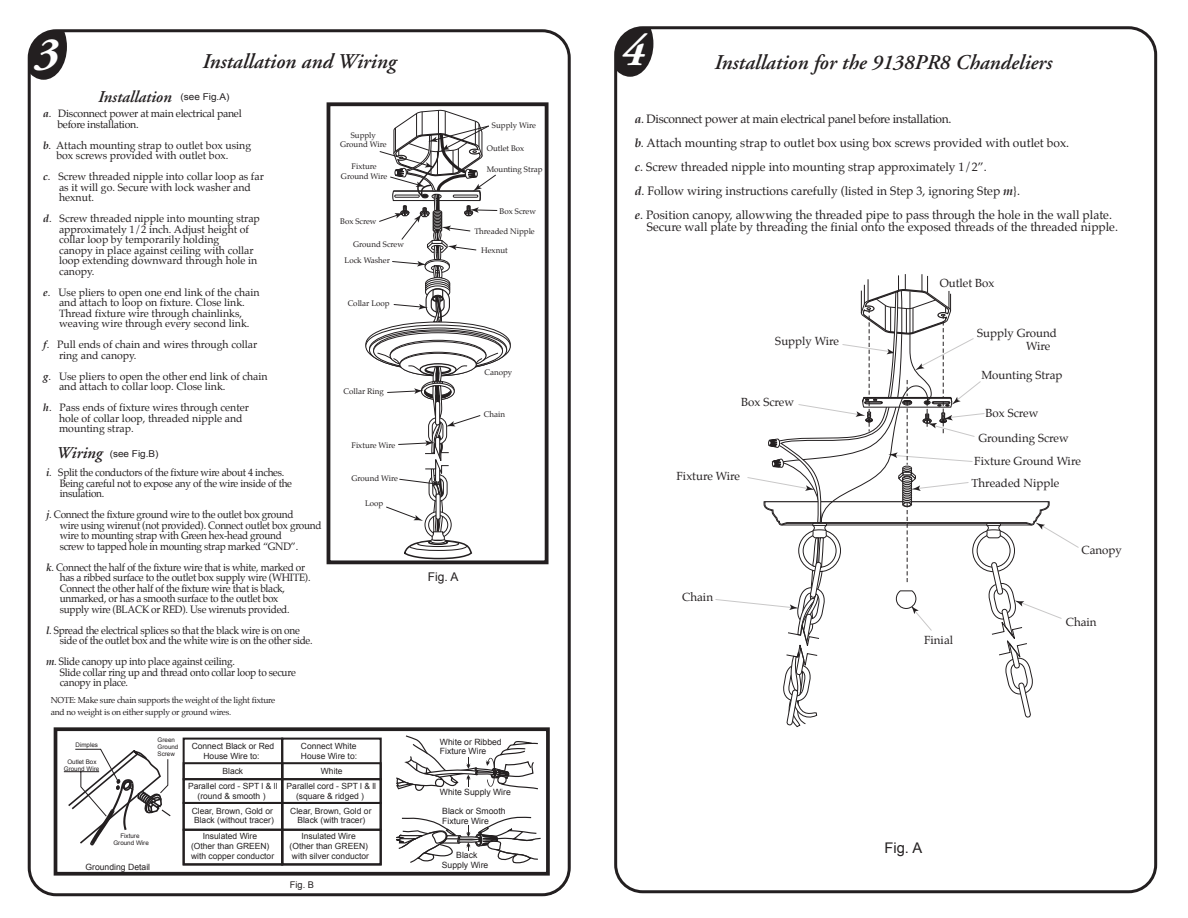
<style>
.page{position:relative;width:1188px;height:918px;background:#fff}
.page>*{position:absolute;margin:0;border:0;box-sizing:border-box;transform-origin:0 0}
.t1{font:italic 700 45px "Adobe Garamond";color:#fff}
.t2{font:italic 600 21px "Adobe Garamond";color:#231f20}
.t3{font:italic 600 16.5px "Adobe Garamond";color:#231f20}
.t4{font:14.7px "Arial";color:#231f20}
.t5{font:12px/24px "Palatino";color:#231f20}
.t6{font:12px "Arial";color:#231f20}
.t7{font:11.55px/12.9px "Palatino";color:#231f20}
.t8{font:10.5px/10.5px "Palatino";letter-spacing:-.025em;color:#231f20;scale:.96 1}
.t9{font:10.5px/10.5px "Palatino";color:#231f20}
.t10{font:10.5px/10.5px "Palatino";letter-spacing:-.025em;color:#231f20}
.t11{font:9.45px "Arial";color:#231f20;scale:1.06 1}
.t12{font:9.3px "Arial";color:#231f20}
.t13{font:8.7px/9.8px "Arial";color:#231f20}
.t14{font:8.55px/9.4px "Arial";color:#231f20;text-align:center}
.t15{font:8.55px/12px "Palatino";letter-spacing:-.025em;color:#231f20}
.t16{font:7.95px/9.6px "Palatino";color:#231f20;text-align:center}
.t17{font:6.3px/7.1px "Arial";color:#231f20;text-align:center}
.s1{font-family:"Arial";font-weight:400;font-style:normal;font-size:9.45px}
.s2{font-weight:700;font-style:italic}
.s3{font-family:"Adobe Garamond";font-weight:600;font-style:italic;font-size:16.5px}
</style>
<div class="page">
<svg style="left:618px;top:30px;width:35px;height:47px"></svg>
<div style="left:614px;top:26px;width:543px;height:867px;border:3px solid #231f20;border-radius:27px"></div>
<svg style="left:30px;top:33px;width:37px;height:47px"></svg>
<div style="left:28px;top:29px;width:543px;height:867px;border:3px solid #231f20;border-radius:27px"></div>
<div style="left:54px;top:727px;width:496px;height:149px;border:4px solid #231f20"></div>
<svg style="left:182px;top:735px;width:359px;height:131px"></svg>
<svg style="left:63px;top:748px;width:108px;height:97px"></svg>
<div style="left:327px;top:102px;width:222px;height:462px;border:4px solid #231f20"></div>
<svg style="left:365px;top:109px;width:146px;height:456px"></svg>
<svg style="left:763px;top:274px;width:287px;height:454px"></svg>
<p class="t1" style="left:35px;top:29px;width:25px">3</p>
<p class="t2" style="left:202px;top:49px;width:195px">Installation and Wiring</p>
<p class="t3" style="left:98px;top:88px;width:133px">Installation <span class="s1">(see Fig.A)</span></p>
<p class="t10" style="left:57px;top:108px;width:186px;text-indent:-14px"><span class="s2">a</span>. Disconnect power at main electrical panel before installation.</p>
<p class="t9" style="left:56px;top:140px;width:196px;text-indent:-13px"><span class="s2">b</span>. Attach mounting strap to outlet box using box screws provided with outlet box.</p>
<p class="t9" style="left:59px;top:171px;width:206px;text-indent:-16px"><span class="s2">c</span>. Screw threaded nipple into collar loop as far as it will go. Secure with lock washer and hexnut.</p>
<p class="t9" style="left:59px;top:213px;width:202px;text-indent:-16px"><span class="s2">d</span>. Screw threaded nipple into mounting strap approximately 1/2 inch. Adjust height of collar loop by temporarily holding<br>canopy in place against ceiling with collar loop extending downward through hole in canopy.</p>
<p class="t9" style="left:43px;top:287px;width:218px;text-align:center"><span class="s2">e</span>. Use pliers to open one end link of the chain and attach to loop on fixture. Close link.<br>Thread fixture wire through chainlinks, weaving wire through every second link.</p>
<p class="t9" style="left:59px;top:339px;width:200px;text-indent:-16px"><span class="s2">f</span>. Pull ends of chain and wires through collar ring and canopy.</p>
<p class="t9" style="left:59px;top:371px;width:210px;text-indent:-16px"><span class="s2">g</span>. Use pliers to open the other end link of chain and attach to collar loop. Close link.</p>
<p class="t9" style="left:59px;top:402px;width:191px;text-indent:-16px"><span class="s2">h</span>. Pass ends of fixture wires through center hole of collar loop, threaded nipple and mounting strap.</p>
<p class="t11" style="left:57px;top:449px;width:98px"><span class="s3">Wiring</span> (see Fig.B)</p>
<p class="t8" style="left:60px;top:467px;width:244px;text-indent:-14px"><span class="s2">i</span>. Split the conductors of the fixture wire about 4 inches.<br>Being careful not to expose any of the wire inside of the insulation.</p>
<p class="t8" style="left:60px;top:509px;width:274px;text-indent:-14px"><span class="s2">j</span>. Connect the fixture ground wire to the outlet box ground<br>wire using wirenut (not provided). Connect outlet box ground wire to mounting strap with Green hex-head ground<br>screw to tapped hole in mounting strap marked “GND”.</p>
<p class="t8" style="left:60px;top:562px;width:263px;text-indent:-14px"><span class="s2">k</span>. Connect the half of the fixture wire that is white, marked or has a ribbed surface to the outlet box supply wire (WHITE).<br>Connect the other half of the fixture wire that is black, unmarked, or has a smooth surface to the outlet box supply wire (BLACK or RED). Use wirenuts provided.</p>
<p class="t8" style="left:60px;top:625px;width:265px;text-indent:-14px"><span class="s2">l</span>. Spread the electrical splices so that the black wire is on one side of the outlet box and the white wire is on the other side.</p>
<p class="t8" style="left:60px;top:656px;width:247px;text-indent:-14px"><span class="s2">m</span>. Slide canopy up into place against ceiling.<br>Slide collar ring up and thread onto collar loop to secure canopy in place.</p>
<p class="t15" style="left:51px;top:694px;width:226px">NOTE: Make sure chain supports the weight of the light fixture and no weight is on either supply or ground wires.</p>
<p class="t16" style="left:340px;top:130px;width:48px">Supply<br>Ground Wire</p>
<p class="t16" style="left:341px;top:161px;width:48px">Fixture<br>Ground Wire</p>
<p class="t16" style="left:340px;top:217px;width:38px">Box Screw</p>
<p class="t16" style="left:353px;top:239px;width:52px">Ground Screw</p>
<p class="t16" style="left:345px;top:256px;width:47px">Lock Washer</p>
<p class="t16" style="left:348px;top:298px;width:44px">Collar Loop</p>
<p class="t16" style="left:344px;top:386px;width:42px">Collar Ring</p>
<p class="t16" style="left:352px;top:440px;width:45px">Fixture Wire</p>
<p class="t16" style="left:352px;top:473px;width:48px">Ground Wire</p>
<p class="t16" style="left:365px;top:499px;width:20px">Loop</p>
<p class="t17" style="left:75px;top:742px;width:24px">Dimples</p>
<p class="t17" style="left:64px;top:758px;width:37px">Outlet Box<br>Ground Wire</p>
<p class="t17" style="left:158px;top:737px;width:22px;text-align:left">Green<br>Ground<br>Screw</p>
<p class="t17" style="left:113px;top:833px;width:37px">Fixture<br>Ground Wire</p>
<p class="t13" style="left:85px;top:862px;width:66px">Grounding Detail</p>
<p class="t14" style="left:192px;top:741px;width:84px">Connect Black or Red<br>House Wire to:</p>
<p class="t14" style="left:188px;top:763px;width:91px;line-height:15.3px">Black<br>Parallel cord - SPT l &amp; ll</p>
<p class="t14" style="left:192px;top:788px;width:83px;line-height:15.1px">(round &amp; smooth )<br>Clear, Brown, Gold or</p>
<p class="t14" style="left:203px;top:812px;width:73px;line-height:16px;text-align:left;text-indent:-9px">Black (without tracer)<br>Insulated Wire</p>
<p class="t14" style="left:191px;top:841px;width:85px;text-align:left">(Other than GREEN) with copper conductor</p>
<p class="t14" style="left:301px;top:741px;width:58px;text-align:left">Connect White<br>House Wire to:</p>
<p class="t14" style="left:287px;top:763px;width:91px;line-height:15.3px">White<br>Parallel cord - SPT l &amp; ll</p>
<p class="t14" style="left:290px;top:788px;width:83px;line-height:15.1px">(square &amp; ridged )<br>Clear, Brown, Gold or</p>
<p class="t14" style="left:301px;top:812px;width:65px;line-height:16px;text-align:left;text-indent:-4px">Black (with tracer)<br>Insulated Wire</p>
<p class="t14" style="left:290px;top:841px;width:81px;text-align:left">(Other than GREEN) with silver conductor</p>
<p class="t12" style="left:290px;top:879px;width:26px">Fig. B</p>
<p class="t16" style="left:492px;top:121px;width:45px">Supply Wire</p>
<p class="t16" style="left:487px;top:143px;width:39px">Outlet Box</p>
<p class="t16" style="left:487px;top:164px;width:57px">Mounting Strap</p>
<p class="t16" style="left:500px;top:206px;width:38px">Box Screw</p>
<p class="t16" style="left:474px;top:226px;width:62px">Threaded Nipple</p>
<p class="t16" style="left:481px;top:245px;width:28px">Hexnut</p>
<p class="t16" style="left:485px;top:367px;width:29px">Canopy</p>
<p class="t16" style="left:484px;top:410px;width:23px">Chain</p>
<p class="t6" style="left:428px;top:570px;width:32px">Fig. A</p>
<p class="t13" style="left:440px;top:737px;width:63px">White or Ribbed<br>Fixture Wire</p>
<p class="t13" style="left:440px;top:787px;width:72px">White Supply Wire</p>
<p class="t13" style="left:442px;top:806px;width:65px">Black or Smooth<br>Fixture Wire</p>
<p class="t13" style="left:442px;top:850px;width:48px;text-align:center">Black<br>Supply Wire</p>
<p class="t1" style="left:621px;top:26px;width:25px">4</p>
<p class="t2" style="left:714px;top:51px;width:339px">Installation for the 9138PR8 Chandeliers</p>
<p class="t5" style="left:635px;top:107px;width:479px"><span class="s2">a</span>. Disconnect power at main electrical panel before installation.<br><span class="s2">b</span>. Attach mounting strap to outlet box using box screws provided with outlet box.<br><span class="s2">c</span>. Screw threaded nipple into mounting strap approximately 1/2”.<br><span class="s2">d</span>. Follow wiring instructions carefully (listed in Step 3, ignoring Step <span class="s2">m</span>}.<br><span class="s2">e</span>. Position canopy, allowwing the threaded pipe to pass through the hole in the wall plate.</p>
<p class="t5" style="left:647px;top:215px;width:473px">Secure wall plate by threading the finial onto the exposed threads of the threaded nipple.</p>
<p class="t7" style="left:775px;top:335px;width:65px">Supply Wire</p>
<p class="t7" style="left:741px;top:396px;width:54px">Box Screw</p>
<p class="t7" style="left:677px;top:469px;width:65px">Fixture Wire</p>
<p class="t7" style="left:682px;top:590px;width:32px">Chain</p>
<p class="t7" style="left:940px;top:277px;width:56px">Outlet Box</p>
<p class="t7" style="left:1026px;top:327px;width:32px;text-indent:-49px">Supply Ground<br>Wire</p>
<p class="t7" style="left:981px;top:369px;width:83px">Mounting Strap</p>
<p class="t7" style="left:985px;top:407px;width:54px">Box Screw</p>
<p class="t7" style="left:978px;top:432px;width:92px">Grounding Screw</p>
<p class="t7" style="left:972px;top:477px;width:89px">Threaded Nipple</p>
<p class="t7" style="left:974px;top:455px;width:108px">Fixture Ground Wire</p>
<p class="t7" style="left:1082px;top:543px;width:42px">Canopy</p>
<p class="t7" style="left:924px;top:634px;width:31px">Finial</p>
<p class="t7" style="left:1066px;top:616px;width:32px">Chain</p>
<p class="t4" style="left:885px;top:840px;width:39px">Fig. A</p>
</div>
